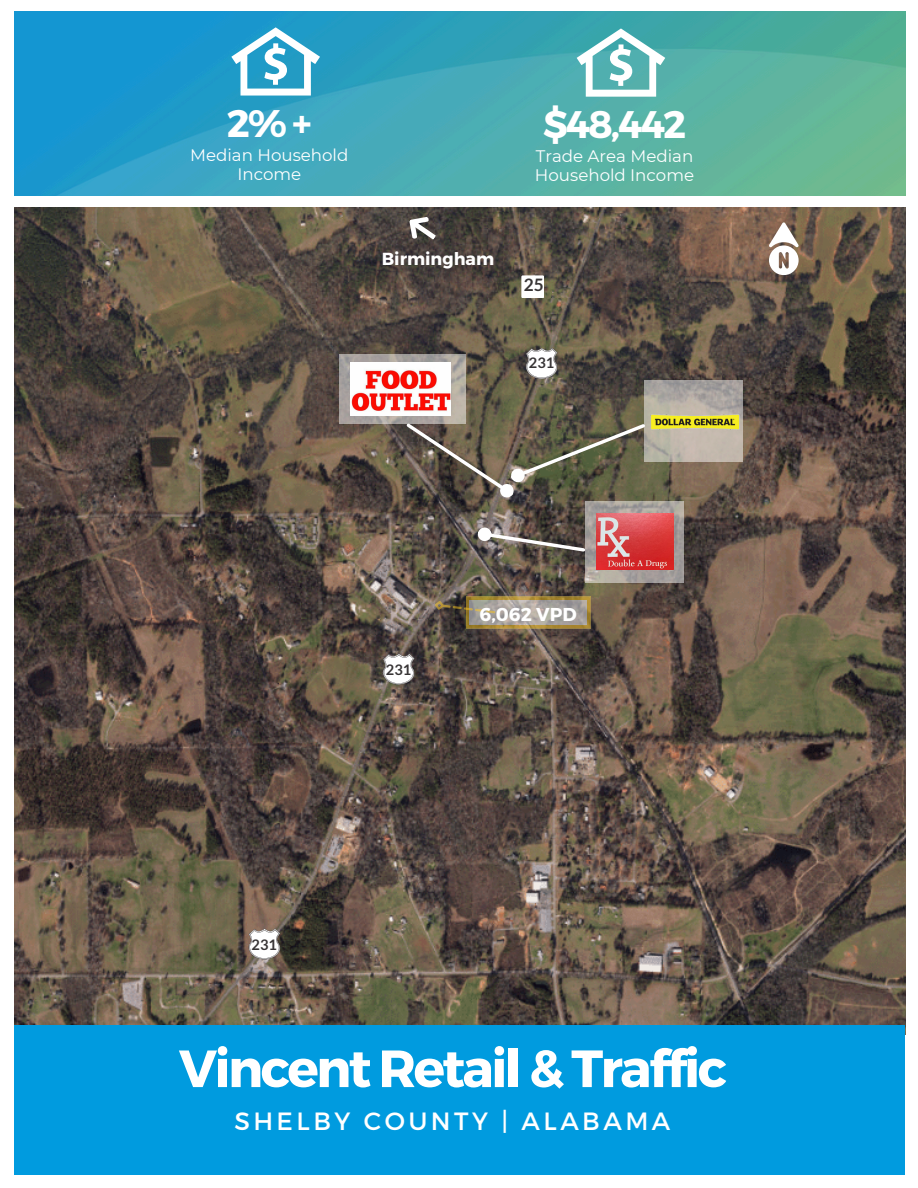
<style>
.page{position:relative;width:918px;height:1188px;background:#fff}
.page>*{position:absolute;margin:0;border:0;box-sizing:border-box;transform-origin:0 0}
.t1{font:700 52.2px "Montserrat";letter-spacing:-.05em;color:#fff}
.t2{font:700 38.4px "Montserrat";color:#fff}
.t3{font:24.9px "Montserrat";letter-spacing:.14em;color:#fff}
.t4{font:700 18.6px "Montserrat";color:#fff}
.t5{font:700 17.4px "Montserrat";color:#fff}
.t6{font:700 17.25px "Lato";color:#383536}
.t7{font:16.65px/19.2px "Montserrat";color:#fff}
.t8{font:700 14.55px "Lato";color:#383536}
</style>
<div class="page">
<img style="left:14px;top:207px;width:891px;height:819px">
<svg style="left:339px;top:354px;width:127px;height:70px;fill:#a9a39f"></svg>
<svg style="left:769px;top:222px;width:30px;height:53px"></svg>
<svg style="left:381px;top:654px;width:36px;height:31px"></svg>
<svg style="left:524px;top:348px;width:36px;height:31px"></svg>
<div style="left:521px;top:275px;width:23px;height:23px;background:#fff"></div>
<svg style="left:434px;top:597px;width:157px;height:32px"></svg>
<svg style="left:585px;top:501px;width:99px;height:81px"></svg>
<svg style="left:487px;top:531px;width:100px;height:23px"></svg>
<div style="left:479px;top:529px;width:11px;height:11px;background:#fff;border-radius:5px"></div>
<div style="left:478px;top:527px;width:14px;height:14px;border:3px solid #fff;border-radius:5px"></div>
<svg style="left:644px;top:381px;width:99px;height:81px"></svg>
<svg style="left:404px;top:421px;width:244px;height:81px"></svg>
<img style="left:646px;top:392px;width:97px;height:61px">
<svg style="left:247px;top:928px;width:35px;height:31px"></svg>
<img style="left:350px;top:362px;width:100px;height:53px">
<img style="left:597px;top:513px;width:76px;height:57px">
<svg style="left:402px;top:210px;width:40px;height:38px"></svg>
<img style="left:14px;top:11px;width:891px;height:185px">
<div style="left:14px;top:1026px;width:891px;height:149px;background:#009bdf"></div>
<svg style="left:577px;top:28px;width:88px;height:69px"></svg>
<svg style="left:231px;top:27px;width:89px;height:69px"></svg>
<h4 class="t2" style="left:227px;top:99px;width:87px">2%+</h4>
<p class="t7" style="left:190px;top:145px;width:160px;text-align:center">Median Household<br>Income</p>
<h5 class="t5" style="left:382px;top:248px;width:114px">Birmingham</h5>
<p class="t2" style="left:543px;top:100px;width:145px">$48,442</p>
<p class="t7" style="left:535px;top:147px;width:161px">Trade Area Median<br>Household Income</p>
<h6 class="t6" style="left:524px;top:274px;width:21px">25</h6>
<h2 class="t8" style="left:529px;top:354px;width:27px">231</h2>
<p class="t8" style="left:386px;top:660px;width:27px">231</p>
<p class="t4" style="left:480px;top:602px;width:99px">6,062 VPD</p>
<p class="t8" style="left:252px;top:935px;width:27px">231</p>
<p class="t1" style="left:179px;top:1035px;width:550px">Vincent Retail &amp; Traffic</p>
<p class="t3" style="left:234px;top:1105px;width:437px">SHELBY COUNTY | ALABAMA</p>
</div>
